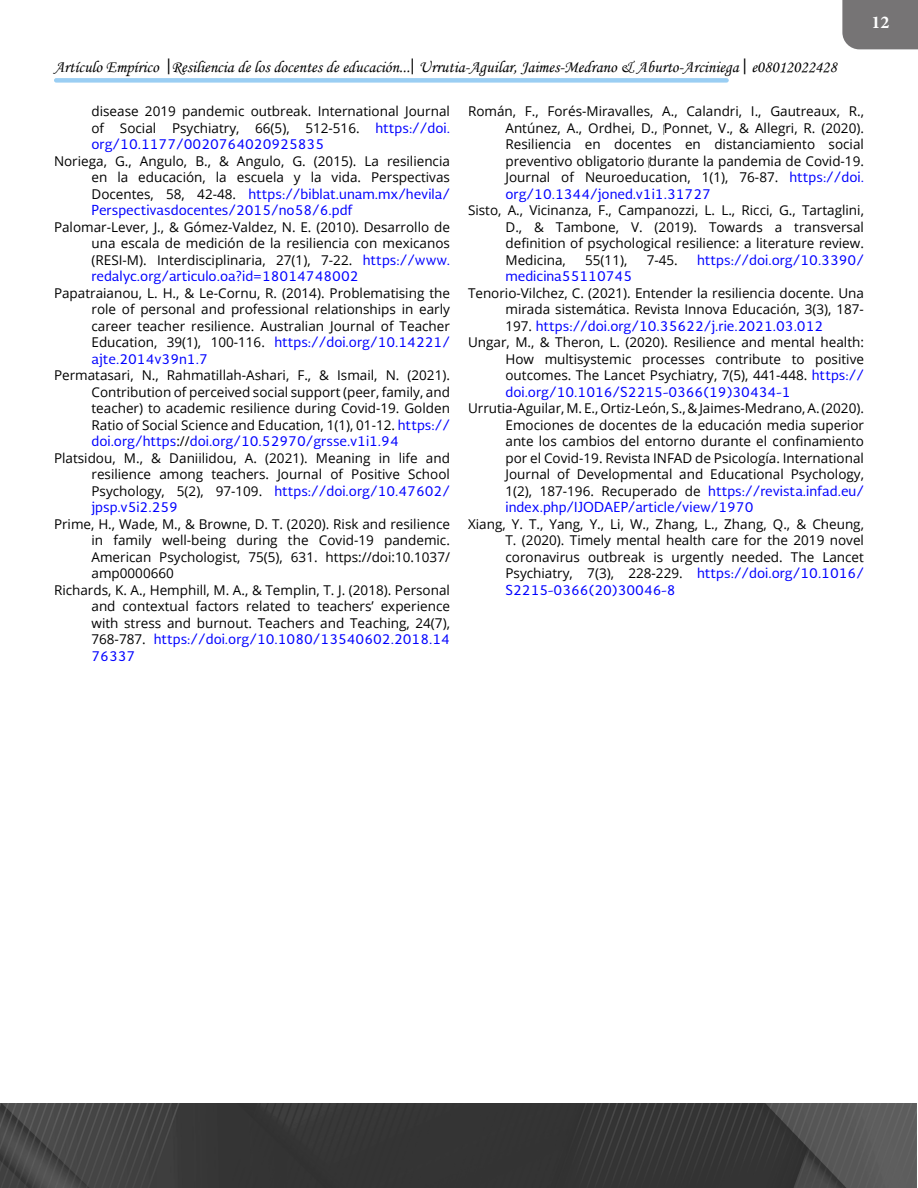
<style>
.page{position:relative;width:918px;height:1188px;background:#fff}
.page>*{position:absolute;margin:0;border:0;box-sizing:border-box;transform-origin:0 0}
.t1{font:700 18px "Minion Pro";color:#fff}
.t2{font:16.5px "Monotype Corsiva";color:#000}
.Referencias_texto{font:13.5px/16.5px "Open Sans";color:#000;text-align:justify}
.Referencias_texto-2{font:13.5px "Soberana Sans";color:#00f}
.s1{font-family:"Soberana Sans";font-size:15px}
.s2{font-family:"Soberana Sans";color:#00f}
</style>
<div class="page">
<div style="left:54px;top:78px;width:675px;height:5px;background:#9acef3;border-radius:2px"></div>
<img style="left:0;top:1103px;width:917px;height:85px">
<div style="left:842px;top:0;width:76px;height:49px;background:#767475"></div>
<h1 class="t1" style="left:872px;top:10px;width:19px">12</h1>
<p class="t2" style="left:54px;top:57px;width:784px">Artículo Empírico <span class="s1">|</span>Resiliencia de los docentes de educación...<span class="s1">|</span> Urrutia-Aguilar, Jaimes-Medrano &amp; Aburto-Arciniega <span class="s1">|</span> e08012022428</p>
<p class="Referencias_texto" style="left:91px;top:103px;width:360px">disease 2019 pandemic outbreak. International Journal of Social Psychiatry, 66(5), 512-516. <span class="s2">https://doi. org/10.1177/0020764020925835</span></p>
<p class="Referencias_texto" style="left:91px;top:152px;width:360px;text-indent:-37px">Noriega, G., Angulo, B., &amp; Angulo, G. (2015). La resiliencia en la educación, la escuela y la vida. Perspectivas Docentes, 58, 42-48. <span class="s2">https://biblat.unam.mx/hevila/ Perspectivasdocentes/2015/no58/6.pdf</span></p>
<p class="Referencias_texto" style="left:91px;top:218px;width:360px;text-indent:-37px">Palomar-Lever, J., &amp; Gómez-Valdez, N. E. (2010). Desarrollo de una escala de medición de la resiliencia con mexicanos (RESI-M). Interdisciplinaria, 27(1), 7-22. <span class="s2">https://www. redalyc.org/articulo.oa?id=18014748002</span></p>
<p class="Referencias_texto" style="left:91px;top:284px;width:360px;text-indent:-37px">Papatraianou, L. H., &amp; Le-Cornu, R. (2014). Problematising the role of personal and professional relationships in early career teacher resilience. Australian Journal of Teacher Education, 39(1), 100-116. <span class="s2">https://doi.org/10.14221/ ajte.2014v39n1.7</span></p>
<p class="Referencias_texto" style="left:91px;top:367px;width:360px;text-indent:-37px">Permatasari, N., Rahmatillah-Ashari, F., &amp; Ismail, N. (2021).<br>Contribution of perceived social support (peer, family, and teacher) to academic resilience during Covid-19. Golden Ratio of Social Science and Education, 1(1), 01-12. <span class="s2">https:// doi.org/https</span>://<span class="s2">doi.org/10.52970/grsse.v1i1.94</span></p>
<p class="Referencias_texto" style="left:91px;top:449px;width:360px;text-indent:-37px">Platsidou, M., &amp; Daniilidou, A. (2021). Meaning in life and resilience among teachers. Journal of Positive School Psychology, 5(2), 97-109. <span class="s2">https://doi.org/10.47602/ jpsp.v5i2.259</span></p>
<p class="Referencias_texto" style="left:91px;top:515px;width:360px;text-indent:-37px">Prime, H., Wade, M., &amp; Browne, D. T. (2020). Risk and resilience in family well-being during the Covid-19 pandemic.<br>American Psychologist, 75(5), 631. https://doi:10.1037/ amp0000660</p>
<p class="Referencias_texto" style="left:91px;top:581px;width:360px;text-indent:-37px">Richards, K. A., Hemphill, M. A., &amp; Templin, T. J. (2018). Personal and contextual factors related to teachers’ experience with stress and burnout. Teachers and Teaching, 24(7), 768-787. <span class="s2">https://doi.org/10.1080/13540602.2018.14<br>76337</span></p>
<p class="Referencias_texto" style="left:505px;top:103px;width:360px;text-indent:-37px">Román, F., Forés-Miravalles, A., Calandri, I., Gautreaux, R., Antúnez, A., Ordhei, D., Ponnet, V., &amp; Allegri, R. (2020).<br>Resiliencia en docentes en distanciamiento social preventivo obligatorio durante la pandemia de Covid-19.<br>Journal of Neuroeducation, 1(1), 76-87. <span class="s2">https://doi. org/10.1344/joned.v1i1.31727</span></p>
<p class="Referencias_texto" style="left:505px;top:202px;width:360px;text-indent:-37px">Sisto, A., Vicinanza, F., Campanozzi, L. L., Ricci, G., Tartaglini, D., &amp; Tambone, V. (2019). Towards a transversal definition of psychological resilience: a literature review.<br>Medicina,</p>
<p class="Referencias_texto" style="left:585px;top:251px;width:44px">55(11),</p>
<p class="Referencias_texto" style="left:647px;top:251px;width:33px">7-45.</p>
<p class="Referencias_texto-2" style="left:697px;top:251px;width:168px">https://doi.org/10.3390/</p>
<p class="Referencias_texto-2" style="left:505px;top:267px;width:128px">medicina55110745</p>
<p class="Referencias_texto" style="left:505px;top:284px;width:360px;text-indent:-37px">Tenorio-Vilchez, C. (2021). Entender la resiliencia docente. Una mirada sistemática. Revista Innova Educación, 3(3), 187- 197. <span class="s2">https://doi.org/10.35622/j.rie.2021.03.012</span></p>
<p class="Referencias_texto" style="left:505px;top:334px;width:360px;text-indent:-37px">Ungar, M., &amp; Theron, L. (2020). Resilience and mental health:<br>How multisystemic processes contribute to positive outcomes. The Lancet Psychiatry, 7(5), 441-448. <span class="s2">https:// doi.org/10.1016/S2215-0366(19)30434-1</span></p>
<p class="Referencias_texto" style="left:505px;top:400px;width:360px;text-indent:-37px">Urrutia-Aguilar, M. E., Ortiz-León, S., &amp; Jaimes-Medrano, A. (2020).<br>Emociones de docentes de la educación media superior ante los cambios del entorno durante el confinamiento por el Covid-19. Revista INFAD de Psicología. International Journal of Developmental and Educational Psychology, 1(2), 187-196. Recuperado de <span class="s2">https://revista.infad.eu/ index.php/IJODAEP/article/view/1970</span></p>
<p class="Referencias_texto" style="left:505px;top:515px;width:360px;text-indent:-37px">Xiang, Y. T., Yang, Y., Li, W., Zhang, L., Zhang, Q., &amp; Cheung, T. (2020). Timely mental health care for the 2019 novel coronavirus outbreak is urgently needed. The Lancet Psychiatry, 7(3), 228-229. <span class="s2">https://doi.org/10.1016/ S2215-0366(20)30046-8</span></p>
</div>
